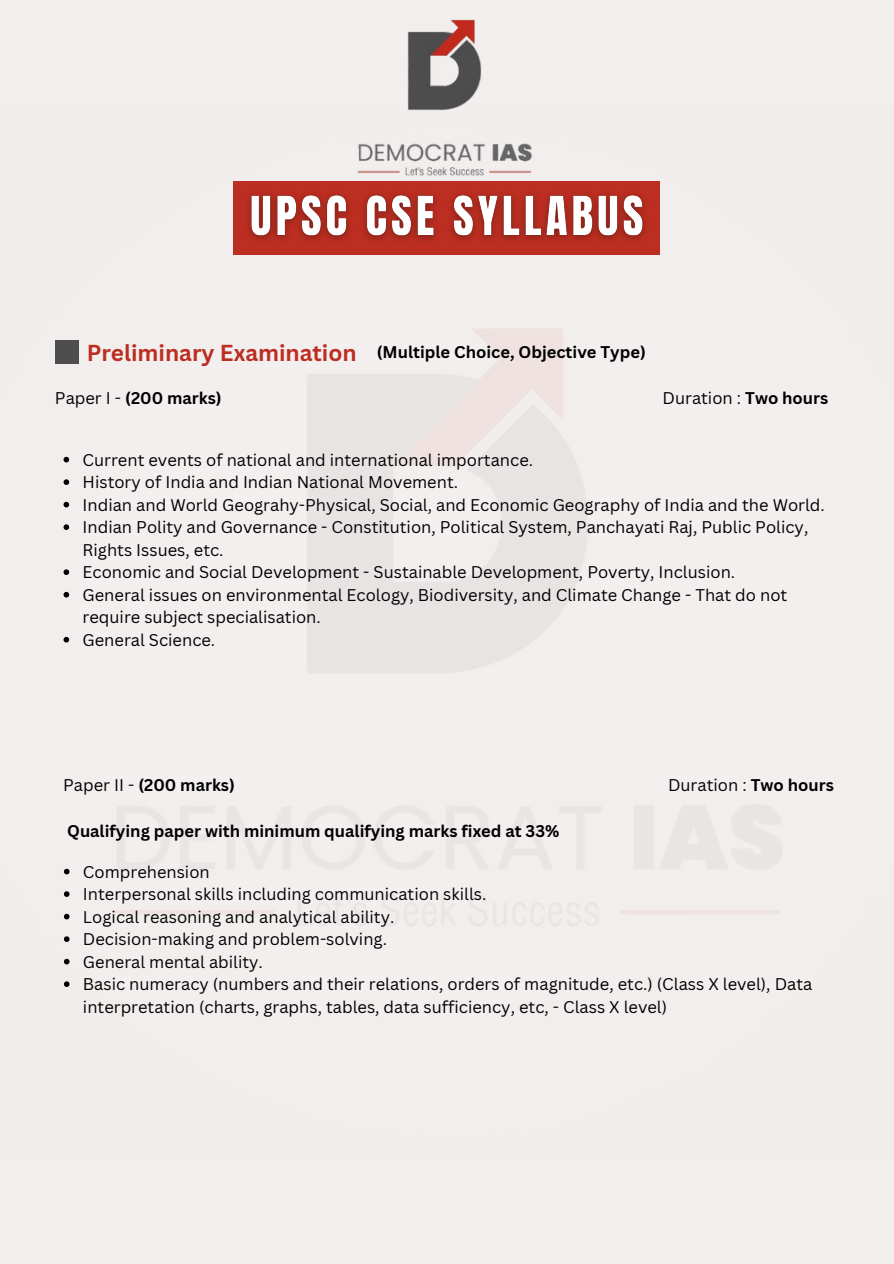
<style>
.page{position:relative;width:894px;height:1264px;background:#fff}
.page>*{position:absolute;margin:0;border:0;box-sizing:border-box;transform-origin:0 0}
.t1{font:700 22.5px "Canva Sans";color:#bb2e21}
.t2{font:16.5px/22.5px "Canva Sans";color:#000}
.t3{font:700 16.5px "Canva Sans";color:#000}
.s1{font-weight:400}
.s2{font-weight:700}
</style>
<div class="page">
<div style="left:0;top:0;width:893px;height:1263px;background:#f2eeed"></div>
<img style="left:55px;top:329px;width:725px;height:658px">
<img style="left:357px;top:19px;width:175px;height:157px">
<div style="left:233px;top:181px;width:427px;height:74px;background:#bb2e21"></div>
<img style="left:248px;top:194px;width:398px;height:46px">
<div style="left:55px;top:340px;width:24px;height:23px;background:#4e4e4e"></div>
<svg style="left:63px;top:457px;width:6px;height:5px"></svg>
<svg style="left:63px;top:479px;width:6px;height:6px"></svg>
<svg style="left:63px;top:502px;width:6px;height:5px"></svg>
<svg style="left:63px;top:524px;width:6px;height:6px"></svg>
<svg style="left:63px;top:569px;width:6px;height:6px"></svg>
<svg style="left:63px;top:592px;width:6px;height:5px"></svg>
<svg style="left:63px;top:637px;width:6px;height:5px"></svg>
<svg style="left:64px;top:868px;width:5px;height:6px"></svg>
<svg style="left:64px;top:891px;width:5px;height:5px"></svg>
<svg style="left:64px;top:913px;width:5px;height:6px"></svg>
<svg style="left:64px;top:936px;width:5px;height:5px"></svg>
<svg style="left:64px;top:958px;width:5px;height:6px"></svg>
<svg style="left:64px;top:981px;width:5px;height:5px"></svg>
<p class="t1" style="left:87px;top:337px;width:271px">Preliminary Examination</p>
<p class="t3" style="left:376px;top:340px;width:270px">(Multiple Choice, Objective Type)</p>
<h2 class="t3" style="left:55px;top:386px;width:168px"><span class="s1">Paper I -</span> (200 marks)</h2>
<h3 class="t2" style="left:662px;top:386px;width:167px">Duration : <span class="s2">Two hours</span></h3>
<p class="t2" style="left:83px;top:448px;width:452px">Current events of national and international importance.</p>
<p class="t2" style="left:83px;top:470px;width:377px">History of India and Indian National Movement.</p>
<p class="t2" style="left:83px;top:493px;width:743px">Indian and World Geograhy-Physical, Social, and Economic Geography of India and the World.</p>
<p class="t2" style="left:83px;top:515px;width:727px">Indian Polity and Governance - Constitution, Political System, Panchayati Raj, Public Policy,<br>Rights Issues, etc.</p>
<p class="t2" style="left:83px;top:560px;width:654px">Economic and Social Development - Sustainable Development, Poverty, Inclusion.</p>
<p class="t2" style="left:83px;top:583px;width:706px">General issues on environmental Ecology, Biodiversity, and Climate Change - That do not require subject specialisation.</p>
<p class="t2" style="left:83px;top:628px;width:134px">General Science.</p>
<p class="t3" style="left:63px;top:773px;width:173px"><span class="s1">Paper II -</span> (200 marks)</p>
<p class="t2" style="left:667px;top:773px;width:167px">Duration : <span class="s2">Two hours</span></p>
<p class="t3" style="left:67px;top:819px;width:493px">Qualifying paper with minimum qualifying marks fixed at 33%</p>
<p class="t2" style="left:83px;top:860px;width:128px">Comprehension</p>
<p class="t2" style="left:83px;top:882px;width:405px">Interpersonal skills including communication skills.</p>
<h3 class="t2" style="left:83px;top:905px;width:313px">Logical reasoning and analytical ability.</h3>
<p class="t2" style="left:83px;top:927px;width:305px">Decision-making and problem-solving.</p>
<p class="t2" style="left:83px;top:950px;width:181px">General mental ability.</p>
<p class="t2" style="left:83px;top:972px;width:730px">Basic numeracy (numbers and their relations, orders of magnitude, etc.) (Class X level), Data interpretation (charts, graphs, tables, data sufficiency, etc, - Class X level)</p>
</div>
